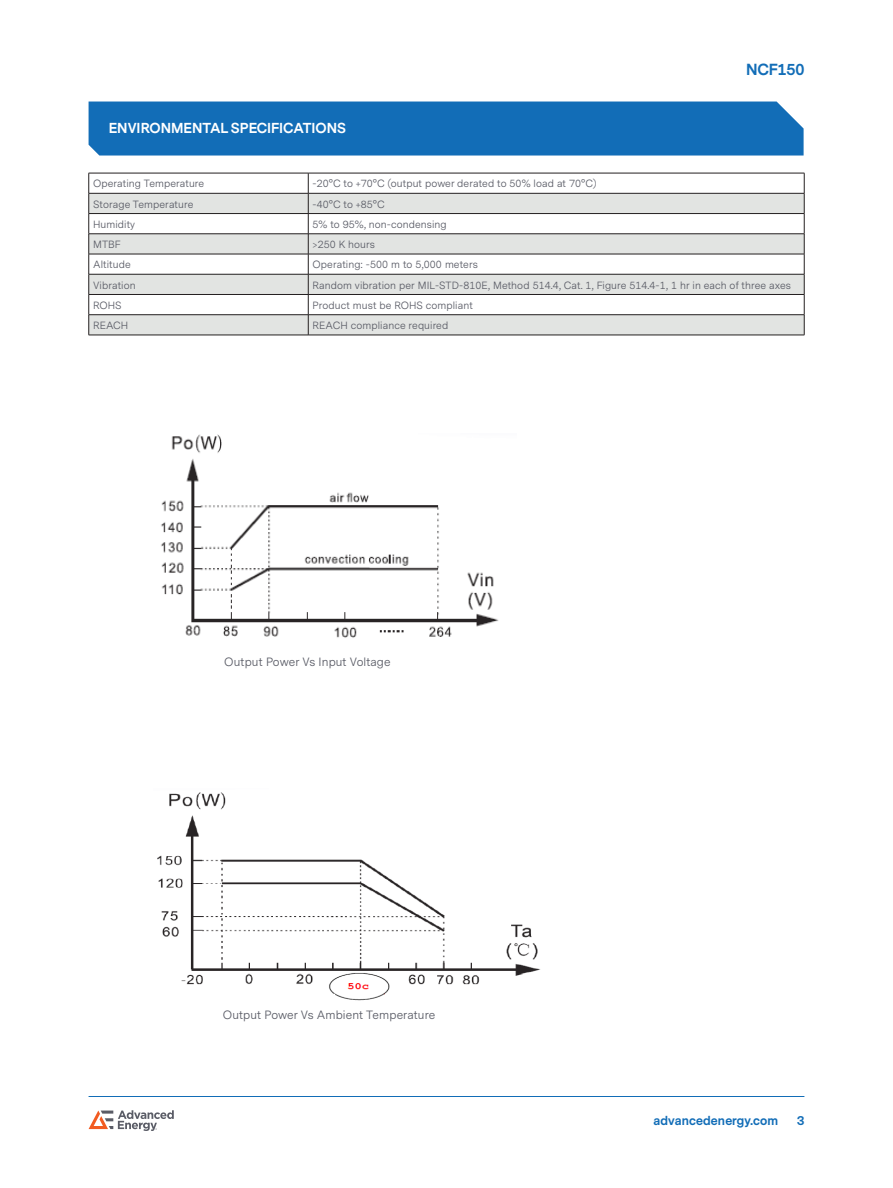
<style>
.page{position:relative;width:893px;height:1188px;background:#fff}
.page>*{position:absolute;margin:0;border:0;box-sizing:border-box;transform-origin:0 0}
.t1{font:700 15px "Messina Sans";letter-spacing:-.01em;color:#126db7}
.Heading_1{font:700 13.5px "Messina Sans";color:#fff}
.table_text{font:12px "Messina Sans";letter-spacing:.01em;color:#5a5c66}
.t2{font:700 12px "Messina Sans";letter-spacing:.01em;color:#126db7}
.table_text-2{font:10.5px "Messina Sans";letter-spacing:.01em;color:#5a5c66}
</style>
<div class="page">
<hr style="left:89px;top:1096px;width:715px;height:1px;background:#126db7">
<svg style="left:89px;top:1110px;width:85px;height:21px"></svg>
<div style="left:89px;top:102px;width:715px;height:54px;background:#126db7"></div>
<svg style="left:89px;top:174px;width:715px;height:19px"></svg>
<svg style="left:89px;top:194px;width:715px;height:141px;fill:#e2e4e2"></svg>
<svg style="left:309px;top:214px;width:495px;height:20px"></svg>
<svg style="left:309px;top:235px;width:495px;height:100px;fill:#e2e4e2"></svg>
<hr style="left:89px;top:234px;width:219px;height:1px;background:#231f20">
<hr style="left:89px;top:254px;width:219px;height:1px;background:#231f20">
<hr style="left:89px;top:274px;width:219px;height:1px;background:#231f20">
<hr style="left:89px;top:294px;width:219px;height:1px;background:#231f20">
<hr style="left:89px;top:314px;width:219px;height:1px;background:#231f20">
<hr style="left:89px;top:335px;width:219px;height:1px;background:#231f20">
<svg style="left:88px;top:173px;width:1px;height:162px"></svg>
<svg style="left:308px;top:174px;width:1px;height:161px"></svg>
<svg style="left:804px;top:173px;width:1px;height:162px"></svg>
<hr style="left:89px;top:173px;width:219px;height:1px;background:#231f20">
<hr style="left:308px;top:173px;width:496px;height:1px;background:#231f20">
<hr style="left:89px;top:193px;width:219px;height:1px;background:#231f20">
<hr style="left:89px;top:213px;width:219px;height:1px;background:#231f20">
<hr style="left:308px;top:193px;width:496px;height:1px;background:#231f20">
<hr style="left:308px;top:213px;width:496px;height:1px;background:#231f20">
<hr style="left:308px;top:234px;width:496px;height:1px;background:#231f20">
<hr style="left:308px;top:254px;width:496px;height:1px;background:#231f20">
<hr style="left:308px;top:274px;width:496px;height:1px;background:#231f20">
<hr style="left:308px;top:294px;width:496px;height:1px;background:#231f20">
<hr style="left:308px;top:314px;width:496px;height:1px;background:#231f20">
<hr style="left:308px;top:335px;width:496px;height:1px;background:#231f20">
<img style="left:161px;top:434px;width:338px;height:204px">
<img style="left:157px;top:792px;width:384px;height:209px">
<p class="Heading_1" style="left:109px;top:119px;width:239px">ENVIRONMENTAL SPECIFICATIONS</p>
<h1 class="t1" style="left:746px;top:59px;width:60px">NCF150</h1>
<p class="table_text-2" style="left:93px;top:177px;width:113px">Operating Temperature</p>
<p class="table_text-2" style="left:313px;top:177px;width:285px">-20°C to +70°C (output power derated to 50% load at 70°C)</p>
<p class="table_text-2" style="left:93px;top:198px;width:102px">Storage Temperature</p>
<p class="table_text-2" style="left:313px;top:198px;width:74px">-40°C to +85°C</p>
<p class="table_text-2" style="left:93px;top:218px;width:44px">Humidity</p>
<p class="table_text-2" style="left:313px;top:218px;width:136px">5% to 95%, non-condensing</p>
<p class="table_text-2" style="left:93px;top:238px;width:29px">MTBF</p>
<p class="table_text-2" style="left:313px;top:238px;width:64px">&gt;250 K hours</p>
<p class="table_text-2" style="left:93px;top:258px;width:39px">Altitude</p>
<p class="table_text-2" style="left:313px;top:258px;width:167px">Operating: -500 m to 5,000 meters</p>
<p class="table_text-2" style="left:93px;top:279px;width:44px">Vibration</p>
<p class="table_text-2" style="left:313px;top:279px;width:480px">Random vibration per MIL-STD-810E, Method 514.4, Cat. 1, Figure 514.4-1, 1 hr in each of three axes</p>
<p class="table_text-2" style="left:93px;top:299px;width:30px">ROHS</p>
<p class="table_text-2" style="left:313px;top:299px;width:162px">Product must be ROHS compliant</p>
<p class="table_text-2" style="left:93px;top:319px;width:37px">REACH</p>
<p class="table_text-2" style="left:313px;top:319px;width:137px">REACH compliance required</p>
<p class="table_text" style="left:224px;top:655px;width:168px">Output Power Vs Input Voltage</p>
<p class="table_text" style="left:223px;top:1008px;width:214px">Output Power Vs Ambient Temperature</p>
<p class="t2" style="left:653px;top:1113px;width:126px">advancedenergy.com</p>
<p class="t2" style="left:797px;top:1113px;width:9px">3</p>
</div>
